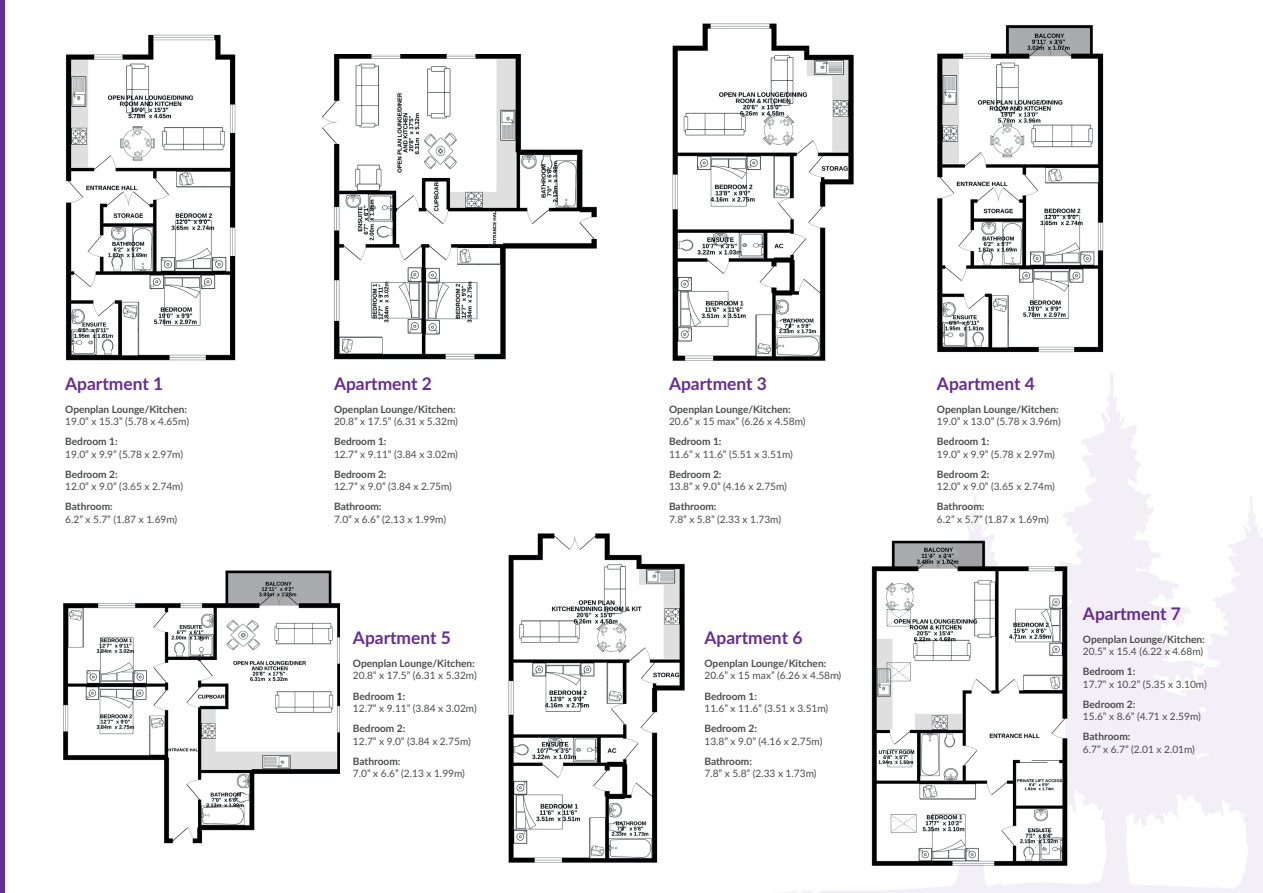
<style>
.page{position:relative;width:1263px;height:893px;background:#fff}
.page>*{position:absolute;margin:0;border:0;box-sizing:border-box;transform-origin:0 0}
.t1{font:700 17.4px "Lato";color:#652d91}
.t2{font:10.2px "Lato";color:#4b4c4d}
.t3{font:700 10.2px "Lato";color:#4b4c4d}
</style>
<div class="page">
<svg style="left:781px;top:373px;width:482px;height:520px"></svg>
<hr style="left:0;top:0;width:4px;height:893px;background:#652d91">
<img style="left:672px;top:23px;width:182px;height:338px">
<img style="left:65px;top:34px;width:171px;height:327px">
<img style="left:322px;top:55px;width:275px;height:305px">
<img style="left:508px;top:533px;width:177px;height:330px">
<img style="left:937px;top:25px;width:167px;height:328px">
<img style="left:63px;top:570px;width:277px;height:274px">
<img style="left:857px;top:537px;width:214px;height:333px">
<h1 class="t1" style="left:65px;top:371px;width:99px">Apartment 1</h1>
<h1 class="t1" style="left:334px;top:371px;width:99px">Apartment 2</h1>
<h1 class="t1" style="left:669px;top:371px;width:99px">Apartment 3</h1>
<h1 class="t1" style="left:937px;top:371px;width:99px">Apartment 4</h1>
<p class="t3" style="left:65px;top:402px;width:123px">Openplan Lounge/Kitchen:</p>
<p class="t2" style="left:65px;top:414px;width:125px">19.0” x 15.3” (5.78 x 4.65m)</p>
<p class="t3" style="left:65px;top:434px;width:54px">Bedroom 1:</p>
<p class="t2" style="left:65px;top:447px;width:119px">19.0” x 9.9” (5.78 x 2.97m)</p>
<p class="t3" style="left:65px;top:467px;width:54px">Bedroom 2:</p>
<p class="t2" style="left:65px;top:479px;width:119px">12.0” x 9.0” (3.65 x 2.74m)</p>
<p class="t3" style="left:65px;top:499px;width:49px">Bathroom:</p>
<p class="t2" style="left:65px;top:512px;width:114px">6.2” x 5.7” (1.87 x 1.69m)</p>
<p class="t3" style="left:334px;top:402px;width:123px">Openplan Lounge/Kitchen:</p>
<p class="t2" style="left:334px;top:414px;width:125px">20.8” x 17.5” (6.31 x 5.32m)</p>
<p class="t3" style="left:334px;top:434px;width:54px">Bedroom 1:</p>
<p class="t2" style="left:334px;top:447px;width:125px">12.7” x 9.11” (3.84 x 3.02m)</p>
<p class="t3" style="left:334px;top:467px;width:54px">Bedroom 2:</p>
<p class="t2" style="left:334px;top:479px;width:119px">12.7” x 9.0” (3.84 x 2.75m)</p>
<p class="t3" style="left:334px;top:499px;width:49px">Bathroom:</p>
<p class="t2" style="left:334px;top:512px;width:114px">7.0” x 6.6” (2.13 x 1.99m)</p>
<p class="t3" style="left:669px;top:402px;width:123px">Openplan Lounge/Kitchen:</p>
<p class="t2" style="left:669px;top:414px;width:138px">20.6” x 15 max” (6.26 x 4.58m)</p>
<p class="t3" style="left:669px;top:434px;width:54px">Bedroom 1:</p>
<p class="t2" style="left:669px;top:447px;width:125px">11.6” x 11.6” (5.51 x 3.51m)</p>
<p class="t3" style="left:669px;top:467px;width:54px">Bedroom 2:</p>
<p class="t2" style="left:669px;top:479px;width:119px">13.8” x 9.0” (4.16 x 2.75m)</p>
<p class="t3" style="left:669px;top:499px;width:49px">Bathroom:</p>
<p class="t2" style="left:669px;top:512px;width:114px">7.8” x 5.8” (2.33 x 1.73m)</p>
<p class="t3" style="left:937px;top:402px;width:123px">Openplan Lounge/Kitchen:</p>
<p class="t2" style="left:937px;top:414px;width:125px">19.0” x 13.0” (5.78 x 3.96m)</p>
<p class="t3" style="left:937px;top:434px;width:54px">Bedroom 1:</p>
<p class="t2" style="left:937px;top:447px;width:119px">19.0” x 9.9” (5.78 x 2.97m)</p>
<p class="t3" style="left:937px;top:467px;width:54px">Bedroom 2:</p>
<p class="t2" style="left:937px;top:479px;width:119px">12.0” x 9.0” (3.65 x 2.74m)</p>
<p class="t3" style="left:937px;top:499px;width:49px">Bathroom:</p>
<p class="t2" style="left:937px;top:512px;width:114px">6.2” x 5.7” (1.87 x 1.69m)</p>
<h1 class="t1" style="left:353px;top:625px;width:99px">Apartment 5</h1>
<h1 class="t1" style="left:704px;top:625px;width:99px">Apartment 6</h1>
<p class="t3" style="left:353px;top:656px;width:123px">Openplan Lounge/Kitchen:</p>
<p class="t2" style="left:353px;top:668px;width:125px">20.8” x 17.5” (6.31 x 5.32m)</p>
<p class="t3" style="left:353px;top:689px;width:54px">Bedroom 1:</p>
<p class="t2" style="left:353px;top:701px;width:125px">12.7” x 9.11” (3.84 x 3.02m)</p>
<p class="t3" style="left:353px;top:721px;width:54px">Bedroom 2:</p>
<p class="t2" style="left:353px;top:733px;width:119px">12.7” x 9.0” (3.84 x 2.75m)</p>
<p class="t3" style="left:353px;top:754px;width:49px">Bathroom:</p>
<p class="t2" style="left:353px;top:766px;width:114px">7.0” x 6.6” (2.13 x 1.99m)</p>
<p class="t3" style="left:704px;top:656px;width:123px">Openplan Lounge/Kitchen:</p>
<p class="t2" style="left:704px;top:668px;width:138px">20.6” x 15 max” (6.26 x 4.58m)</p>
<p class="t3" style="left:704px;top:689px;width:54px">Bedroom 1:</p>
<p class="t2" style="left:704px;top:701px;width:125px">11.6” x 11.6” (3.51 x 3.51m)</p>
<p class="t3" style="left:704px;top:721px;width:54px">Bedroom 2:</p>
<p class="t2" style="left:704px;top:733px;width:119px">13.8” x 9.0” (4.16 x 2.75m)</p>
<p class="t3" style="left:704px;top:754px;width:49px">Bathroom:</p>
<p class="t2" style="left:704px;top:766px;width:114px">7.8” x 5.8” (2.33 x 1.73m)</p>
<h1 class="t1" style="left:1083px;top:601px;width:99px">Apartment 7</h1>
<p class="t3" style="left:1083px;top:632px;width:123px">Openplan Lounge/Kitchen:</p>
<p class="t2" style="left:1083px;top:644px;width:122px">20.5” x 15.4 (6.22 x 4.68m)</p>
<p class="t3" style="left:1083px;top:664px;width:54px">Bedroom 1:</p>
<p class="t2" style="left:1083px;top:676px;width:125px">17.7” x 10.2” (5.35 x 3.10m)</p>
<p class="t3" style="left:1083px;top:697px;width:54px">Bedroom 2:</p>
<p class="t2" style="left:1083px;top:709px;width:119px">15.6” x 8.6” (4.71 x 2.59m)</p>
<p class="t3" style="left:1083px;top:729px;width:49px">Bathroom:</p>
<p class="t2" style="left:1083px;top:741px;width:114px">6.7” x 6.7” (2.01 x 2.01m)</p>
</div>
